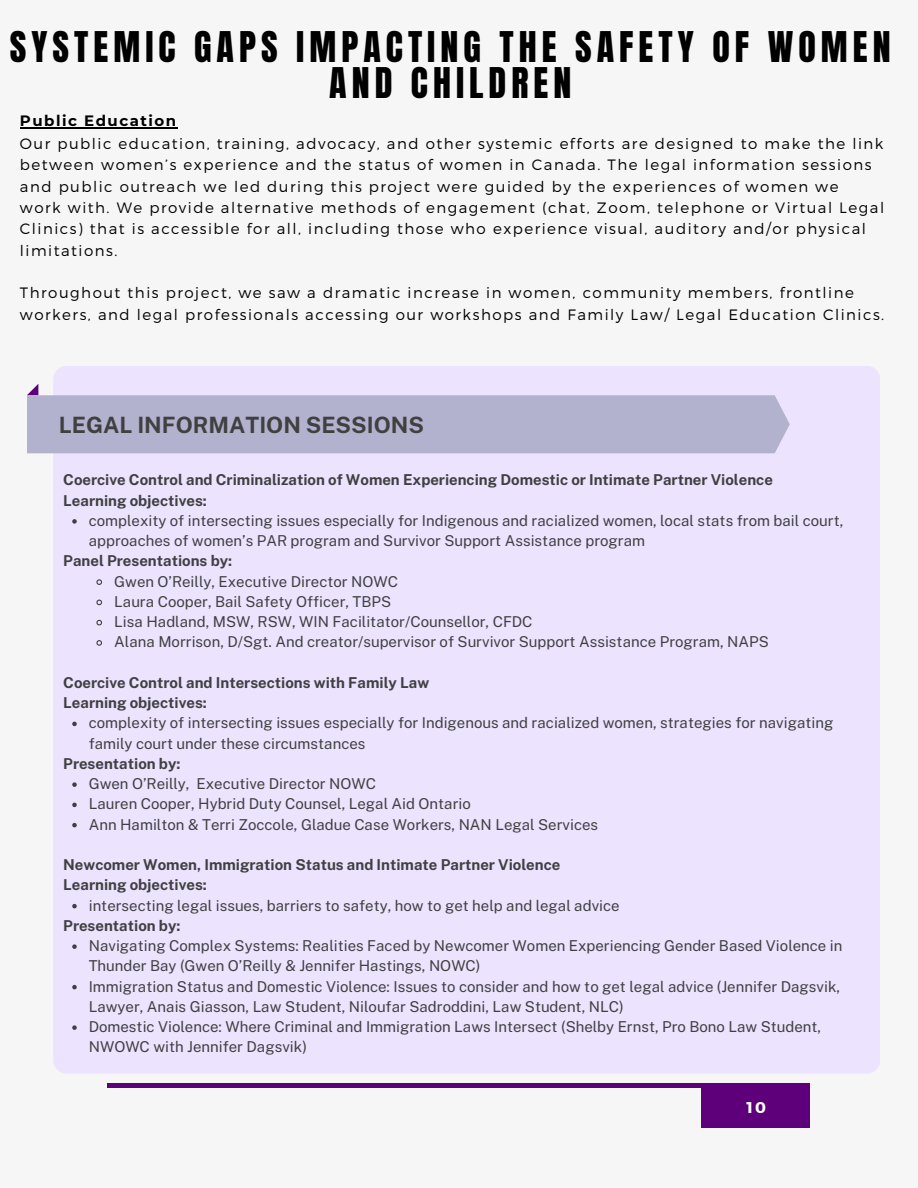
<style>
.page{position:relative;width:918px;height:1188px;background:#f6f6f6}
.page>*{position:absolute;margin:0;border:0;box-sizing:border-box;transform-origin:0 0}
.t1{font:36px/36px "Anton";letter-spacing:.14em;color:#000;text-align:center}
.t2{font:700 22.5px "Public Sans";color:#404040}
.t3{font:700 15.6px "Montserrat";color:#fff}
.t4{font:15px/20.2px "Public Sans";color:#404040}
.t5{font:300 15px/21.3px "Montserrat";letter-spacing:.1em;color:#000}
.t6{font:700 15px/20.2px "Public Sans";color:#404040}
.t7{font:700 15px "Montserrat";letter-spacing:.1em;color:#000}
</style>
<div class="page">
<div style="left:701px;top:1084px;width:108px;height:44px;background:#5d0079"></div>
<hr style="left:107px;top:1084px;width:703px;height:3px;background:#5d0079">
<hr style="left:20px;top:127px;width:158px;height:2px;background:#000">
<div style="left:53px;top:366px;width:827px;height:708px;background:#ece3ff;border-radius:14px"></div>
<svg style="left:27px;top:384px;width:11px;height:11px"></svg>
<div style="left:27px;top:395px;width:763px;height:58px;background:#b2b2cf"></div>
<svg style="left:72px;top:519px;width:5px;height:5px"></svg>
<svg style="left:96px;top:579px;width:6px;height:6px"></svg>
<svg style="left:96px;top:599px;width:6px;height:7px"></svg>
<svg style="left:96px;top:619px;width:6px;height:7px"></svg>
<svg style="left:96px;top:640px;width:6px;height:6px"></svg>
<svg style="left:72px;top:722px;width:5px;height:4px"></svg>
<svg style="left:72px;top:782px;width:5px;height:5px"></svg>
<svg style="left:72px;top:803px;width:5px;height:4px"></svg>
<svg style="left:72px;top:823px;width:5px;height:4px"></svg>
<svg style="left:72px;top:904px;width:5px;height:4px"></svg>
<svg style="left:72px;top:944px;width:5px;height:5px"></svg>
<svg style="left:72px;top:985px;width:5px;height:4px"></svg>
<svg style="left:72px;top:1025px;width:5px;height:5px"></svg>
<p class="t1" style="left:10px;top:30px;width:882px">SYSTEMIC GAPS IMPACTING THE SAFETY OF WOMEN<br>AND CHILDREN</p>
<p class="t7" style="left:20px;top:112px;width:158px">Public Education</p>
<p class="t5" style="left:20px;top:132px;width:866px">Our public education, training, advocacy, and other systemic efforts are designed to make the link between women’s experience and the status of women in Canada. The legal information sessions and public outreach we led during this project were guided by the experiences of women we<br>work with. We provide alternative methods of engagement (chat, Zoom, telephone or Virtual Legal Clinics) that is accessible for all, including those who experience visual, auditory and/or physical limitations.</p>
<p class="t5" style="left:20px;top:282px;width:866px">Throughout this project, we saw a dramatic increase in women, community members, frontline workers, and legal professionals accessing our workshops and Family Law/ Legal Education Clinics.</p>
<h3 class="t2" style="left:59px;top:412px;width:367px">LEGAL INFORMATION SESSIONS</h3>
<p class="t6" style="left:63px;top:470px;width:711px">Coercive Control and Criminalization of Women Experiencing Domestic or Intimate Partner Violence<br>Learning objectives:</p>
<h3 class="t4" style="left:89px;top:510px;width:756px">complexity of intersecting issues especially for Indigenous and racialized women, local stats from bail court, approaches of women’s PAR program and Survivor Support Assistance program</h3>
<p class="t6" style="left:63px;top:551px;width:170px">Panel Presentations by:</p>
<p class="t4" style="left:114px;top:571px;width:285px">Gwen O’Reilly, Executive Director NOWC</p>
<p class="t4" style="left:114px;top:591px;width:278px">Laura Cooper, Bail Safety Officer, TBPS</p>
<p class="t4" style="left:114px;top:612px;width:420px">Lisa Hadland, MSW, RSW, WIN Facilitator/Counsellor, CFDC</p>
<h3 class="t4" style="left:114px;top:632px;width:656px">Alana Morrison, D/Sgt. And creator/supervisor of Survivor Support Assistance Program, NAPS</h3>
<p class="t6" style="left:63px;top:672px;width:368px">Coercive Control and Intersections with Family Law<br>Learning objectives:</p>
<h3 class="t4" style="left:89px;top:713px;width:746px">complexity of intersecting issues especially for Indigenous and racialized women, strategies for navigating family court under these circumstances</h3>
<p class="t6" style="left:63px;top:753px;width:119px">Presentation by:</p>
<p class="t4" style="left:89px;top:774px;width:289px">Gwen O’Reilly, Executive Director NOWC</p>
<p class="t4" style="left:89px;top:794px;width:384px">Lauren Cooper, Hybrid Duty Counsel, Legal Aid Ontario</p>
<h3 class="t4" style="left:89px;top:814px;width:511px">Ann Hamilton &amp; Terri Zoccole, Gladue Case Workers, NAN Legal Services</h3>
<p class="t6" style="left:63px;top:855px;width:499px">Newcomer Women, Immigration Status and Intimate Partner Violence<br>Learning objectives:</p>
<h3 class="t4" style="left:89px;top:895px;width:532px">intersecting legal issues, barriers to safety, how to get help and legal advice</h3>
<p class="t6" style="left:63px;top:915px;width:119px">Presentation by:</p>
<p class="t4" style="left:89px;top:936px;width:755px">Navigating Complex Systems: Realities Faced by Newcomer Women Experiencing Gender Based Violence in<br>Thunder Bay (Gwen O’Reilly &amp; Jennifer Hastings, NOWC)</p>
<p class="t4" style="left:89px;top:976px;width:753px">Immigration Status and Domestic Violence: Issues to consider and how to get legal advice (Jennifer Dagsvik,<br>Lawyer, Anais Giasson, Law Student, Niloufar Sadroddini, Law Student, NLC)</p>
<p class="t4" style="left:89px;top:1017px;width:734px">Domestic Violence: Where Criminal and Immigration Laws Intersect (Shelby Ernst, Pro Bono Law Student,<br>NWOWC with Jennifer Dagsvik)</p>
<h1 class="t3" style="left:747px;top:1097px;width:21px">10</h1>
</div>
